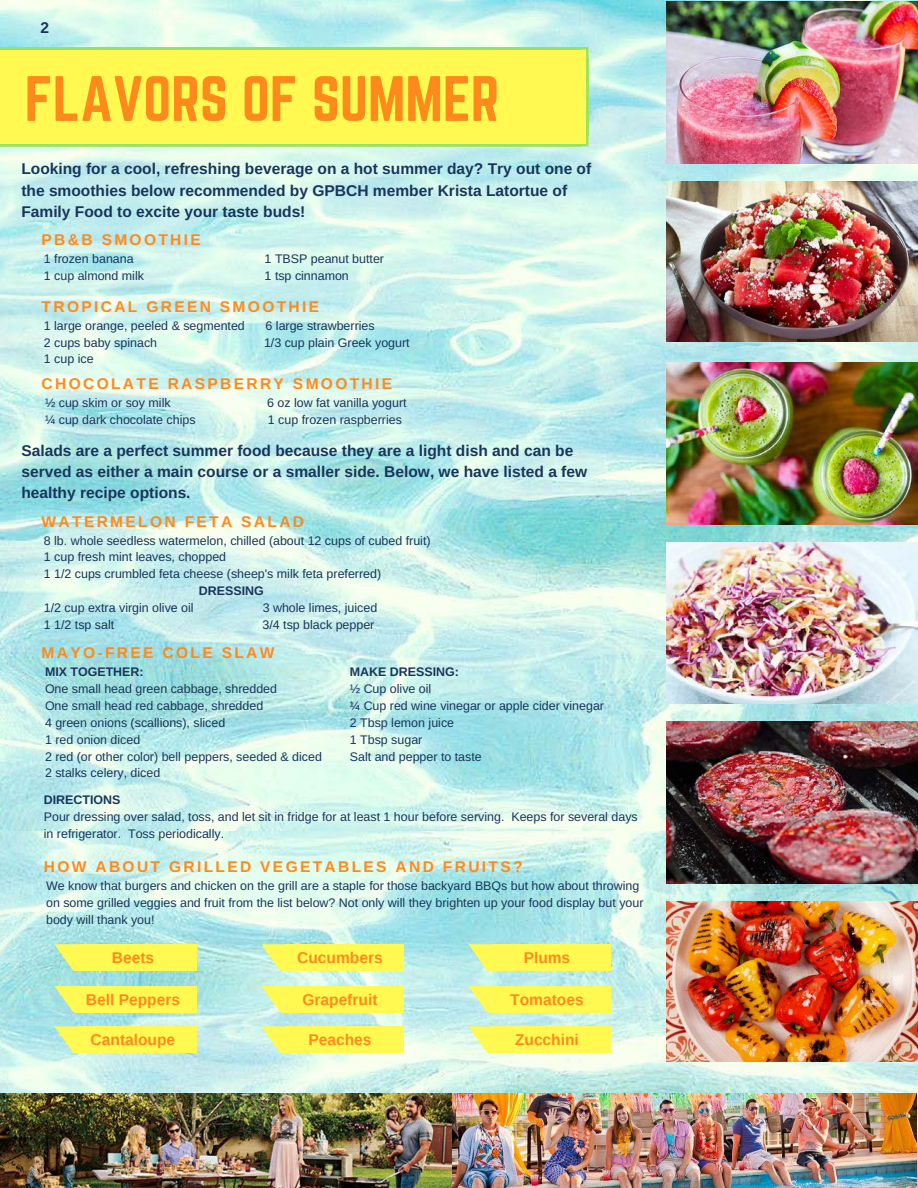
<style>
.page{position:relative;width:918px;height:1188px;background:#fff}
.page>*{position:absolute;margin:0;border:0;box-sizing:border-box;transform-origin:0 0}
.t1{font:55.95px "Norwester";color:#ff8a1c}
.t2{font:700 15.6px/21.3px "Arimo";color:#18355b}
.t3{font:700 15.6px "Arimo";letter-spacing:.15em;color:#ff8a1c}
.t4{font:700 15.6px "Liberation Sans";color:#ff8a1c}
.t5{font:12.45px/16.8px "Arimo";color:#18355b}
.t6{font:700 12.45px "Arimo";color:#18355b}
</style>
<div class="page">
<img style="left:0;top:830px;width:918px;height:358px">
<img style="left:0;top:0;width:918px;height:830px">
<img style="left:666px;top:1px;width:252px;height:162px">
<img style="left:666px;top:181px;width:252px;height:161px">
<img style="left:0;top:1094px;width:452px;height:94px">
<div style="left:0;top:50px;width:586px;height:94px;background:#fff952"></div>
<hr style="left:0;top:144px;width:580px;height:2px;background:#99e265">
<svg style="left:580px;top:136px;width:9px;height:10px"></svg>
<hr style="left:586px;top:58px;width:3px;height:78px;background:#99e265">
<svg style="left:580px;top:47px;width:9px;height:11px"></svg>
<hr style="left:0;top:47px;width:580px;height:3px;background:#99e265">
<img style="left:666px;top:362px;width:252px;height:162px">
<img style="left:666px;top:542px;width:252px;height:161px">
<img style="left:666px;top:721px;width:252px;height:162px">
<img style="left:666px;top:901px;width:252px;height:161px">
<div style="left:78px;top:944px;width:108px;height:27px;background:#fff952"></div>
<div style="left:186px;top:944px;width:10px;height:27px;background:#fff952"></div>
<svg style="left:54px;top:944px;width:24px;height:27px"></svg>
<div style="left:78px;top:986px;width:108px;height:26px;background:#fff952"></div>
<div style="left:186px;top:986px;width:10px;height:26px;background:#fff952"></div>
<svg style="left:54px;top:986px;width:24px;height:26px"></svg>
<div style="left:78px;top:1026px;width:108px;height:27px;background:#fff952"></div>
<div style="left:186px;top:1026px;width:10px;height:27px;background:#fff952"></div>
<svg style="left:54px;top:1026px;width:24px;height:27px"></svg>
<div style="left:285px;top:944px;width:108px;height:27px;background:#fff952"></div>
<div style="left:393px;top:944px;width:10px;height:27px;background:#fff952"></div>
<svg style="left:261px;top:944px;width:24px;height:27px"></svg>
<div style="left:285px;top:986px;width:108px;height:26px;background:#fff952"></div>
<div style="left:393px;top:986px;width:10px;height:26px;background:#fff952"></div>
<svg style="left:261px;top:986px;width:24px;height:26px"></svg>
<div style="left:285px;top:1026px;width:108px;height:27px;background:#fff952"></div>
<div style="left:393px;top:1026px;width:10px;height:27px;background:#fff952"></div>
<svg style="left:261px;top:1026px;width:24px;height:27px"></svg>
<div style="left:492px;top:986px;width:108px;height:26px;background:#fff952"></div>
<div style="left:600px;top:986px;width:10px;height:26px;background:#fff952"></div>
<svg style="left:468px;top:986px;width:24px;height:26px"></svg>
<div style="left:492px;top:1026px;width:108px;height:27px;background:#fff952"></div>
<div style="left:600px;top:1026px;width:10px;height:27px;background:#fff952"></div>
<svg style="left:468px;top:1026px;width:24px;height:27px"></svg>
<div style="left:492px;top:944px;width:108px;height:27px;background:#fff952"></div>
<div style="left:600px;top:944px;width:10px;height:27px;background:#fff952"></div>
<svg style="left:468px;top:944px;width:24px;height:27px"></svg>
<img style="left:452px;top:1094px;width:465px;height:94px">
<p class="t2" style="left:40px;top:17px;width:10px">2</p>
<h1 class="t1" style="left:25px;top:72px;width:476px">FLAVORS OF SUMMER</h1>
<p class="t2" style="left:21px;top:158px;width:571px">Looking for a cool, refreshing beverage on a hot summer day? Try out one of the smoothies below recommended by GPBCH member Krista Latortue of<br>Family Food to excite your taste buds!</p>
<p class="t3" style="left:42px;top:231px;width:161px">PB&amp;B SMOOTHIE</p>
<p class="t5" style="left:44px;top:251px;width:91px">1 frozen banana</p>
<p class="t5" style="left:265px;top:251px;width:121px">1 TBSP peanut butter</p>
<p class="t5" style="left:44px;top:267px;width:102px">1 cup almond milk</p>
<p class="t5" style="left:265px;top:267px;width:86px">1 tsp cinnamon</p>
<p class="t3" style="left:42px;top:298px;width:279px">TROPICAL GREEN SMOOTHIE</p>
<p class="t5" style="left:44px;top:317px;width:203px">1 large orange, peeled &amp; segmented</p>
<p class="t5" style="left:266px;top:317px;width:111px">6 large strawberries</p>
<p class="t5" style="left:44px;top:334px;width:115px">2 cups baby spinach</p>
<p class="t5" style="left:264px;top:334px;width:147px">1/3 cup plain Greek yogurt</p>
<p class="t5" style="left:44px;top:351px;width:51px">1 cup ice</p>
<p class="t3" style="left:42px;top:375px;width:352px">CHOCOLATE RASPBERRY SMOOTHIE</p>
<p class="t5" style="left:45px;top:395px;width:127px">½ cup skim or soy milk</p>
<p class="t5" style="left:267px;top:395px;width:141px">6 oz low fat vanilla yogurt</p>
<p class="t5" style="left:45px;top:411px;width:152px">¼ cup dark chocolate chips</p>
<p class="t5" style="left:268px;top:411px;width:136px">1 cup frozen raspberries</p>
<p class="t2" style="left:21px;top:440px;width:567px">Salads are a perfect summer food because they are a light dish and can be served as either a main course or a smaller side. Below, we have listed a few healthy recipe options.</p>
<p class="t3" style="left:42px;top:512px;width:264px">WATERMELON FETA SALAD</p>
<p class="t5" style="left:44px;top:532px;width:388px">8 lb. whole seedless watermelon, chilled (about 12 cups of cubed fruit)<br>1 cup fresh mint leaves, chopped<br>1 1/2 cups crumbled feta cheese (sheep's milk feta preferred)</p>
<p class="t6" style="left:199px;top:584px;width:66px">DRESSING</p>
<p class="t5" style="left:44px;top:599px;width:151px">1/2 cup extra virgin olive oil</p>
<p class="t5" style="left:263px;top:599px;width:116px">3 whole limes, juiced</p>
<p class="t5" style="left:44px;top:616px;width:72px">1 1/2 tsp salt</p>
<p class="t5" style="left:263px;top:616px;width:113px">3/4 tsp black pepper</p>
<p class="t3" style="left:42px;top:644px;width:234px">MAYO-FREE COLE SLAW</p>
<p class="t6" style="left:45px;top:665px;width:100px">MIX TOGETHER:</p>
<p class="t5" style="left:45px;top:680px;width:278px">One small head green cabbage, shredded<br>One small head red cabbage, shredded<br>4 green onions (scallions), sliced<br>1 red onion diced<br>2 red (or other color) bell peppers, seeded &amp; diced 2 stalks celery, diced</p>
<p class="t6" style="left:44px;top:793px;width:78px">DIRECTIONS</p>
<p class="t5" style="left:44px;top:809px;width:595px">Pour dressing over salad, toss, and let sit in fridge for at least 1 hour before serving. Keeps for several days in refrigerator. Toss periodically.</p>
<p class="t6" style="left:350px;top:665px;width:111px">MAKE DRESSING:</p>
<p class="t5" style="left:350px;top:680px;width:256px">½ Cup olive oil<br>¼ Cup red wine vinegar or apple cider vinegar<br>2 Tbsp lemon juice<br>1 Tbsp sugar<br>Salt and pepper to taste</p>
<p class="t3" style="left:44px;top:858px;width:480px">HOW ABOUT GRILLED VEGETABLES AND FRUITS?</p>
<p class="t5" style="left:46px;top:877px;width:599px">We know that burgers and chicken on the grill are a staple for those backyard BBQs but how about throwing on some grilled veggies and fruit from the list below? Not only will they brighten up your food display but your body will thank you!</p>
<p class="t4" style="left:112px;top:949px;width:44px">Beets</p>
<p class="t4" style="left:86px;top:991px;width:96px">Bell Peppers</p>
<p class="t4" style="left:91px;top:1031px;width:86px">Cantaloupe</p>
<p class="t4" style="left:297px;top:949px;width:87px">Cucumbers</p>
<p class="t4" style="left:302px;top:991px;width:77px">Grapefruit</p>
<p class="t4" style="left:308px;top:1031px;width:65px">Peaches</p>
<p class="t4" style="left:524px;top:949px;width:48px">Plums</p>
<p class="t4" style="left:510px;top:991px;width:75px">Tomatoes</p>
<p class="t4" style="left:515px;top:1031px;width:65px">Zucchini</p>
</div>
